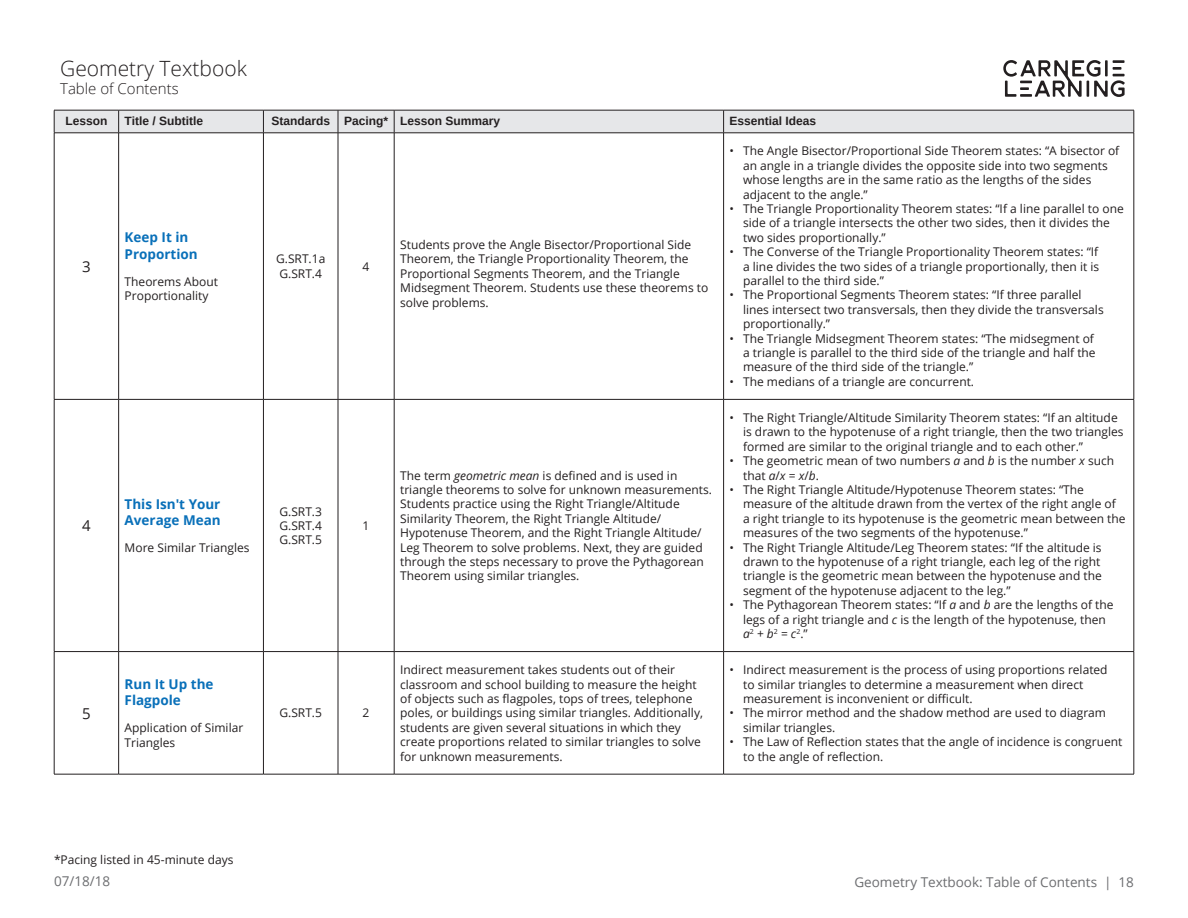
<style>
.page{position:relative;width:1188px;height:918px;background:#fff}
.page>*{position:absolute;margin:0;border:0;box-sizing:border-box;transform-origin:0 0}
.t1{font:300 21px "Open Sans";color:#231f20}
.t2{font:300 15px "Open Sans";color:#231f20}
.t3{font:15px "Open Sans";color:#231f20}
.t4{font:700 13.5px/16.2px "Open Sans";color:#0970b9}
.t5{font:13.5px "Open Sans";color:#6c6d70}
.t6{font:12px/14.4px "Open Sans";color:#231f20}
.t7{font:700 12px "Arimo";color:#231f20}
.s1{font-style:italic}
</style>
<div class="page">
<hr style="left:54px;top:133px;width:65px;height:1px;background:#231f20">
<hr style="left:54px;top:133px;width:1px;height:266px;background:#231f20">
<hr style="left:119px;top:133px;width:144px;height:1px;background:#231f20">
<hr style="left:118px;top:133px;width:1px;height:266px;background:#231f20">
<hr style="left:263px;top:133px;width:75px;height:1px;background:#231f20">
<hr style="left:263px;top:133px;width:1px;height:266px;background:#231f20">
<hr style="left:338px;top:133px;width:56px;height:1px;background:#231f20">
<hr style="left:338px;top:133px;width:1px;height:266px;background:#231f20">
<hr style="left:394px;top:133px;width:330px;height:1px;background:#231f20">
<hr style="left:394px;top:133px;width:1px;height:266px;background:#231f20">
<hr style="left:724px;top:133px;width:410px;height:1px;background:#231f20">
<hr style="left:723px;top:133px;width:1px;height:266px;background:#231f20">
<hr style="left:1134px;top:133px;width:1px;height:266px;background:#231f20">
<hr style="left:54px;top:399px;width:65px;height:1px;background:#231f20">
<hr style="left:119px;top:399px;width:144px;height:1px;background:#231f20">
<hr style="left:263px;top:399px;width:75px;height:1px;background:#231f20">
<hr style="left:338px;top:399px;width:56px;height:1px;background:#231f20">
<hr style="left:394px;top:399px;width:330px;height:1px;background:#231f20">
<hr style="left:724px;top:399px;width:410px;height:1px;background:#231f20">
<svg style="left:54px;top:110px;width:1081px;height:23px"></svg>
<hr style="left:54px;top:400px;width:1px;height:251px;background:#231f20">
<hr style="left:118px;top:400px;width:1px;height:251px;background:#231f20">
<hr style="left:263px;top:400px;width:1px;height:251px;background:#231f20">
<hr style="left:338px;top:400px;width:1px;height:251px;background:#231f20">
<hr style="left:394px;top:400px;width:1px;height:251px;background:#231f20">
<hr style="left:723px;top:400px;width:1px;height:251px;background:#231f20">
<hr style="left:1134px;top:400px;width:1px;height:251px;background:#231f20">
<hr style="left:54px;top:652px;width:1px;height:122px;background:#231f20">
<hr style="left:118px;top:652px;width:1px;height:122px;background:#231f20">
<hr style="left:263px;top:652px;width:1px;height:122px;background:#231f20">
<hr style="left:338px;top:652px;width:1px;height:122px;background:#231f20">
<hr style="left:394px;top:652px;width:1px;height:122px;background:#231f20">
<hr style="left:723px;top:652px;width:1px;height:122px;background:#231f20">
<hr style="left:1134px;top:652px;width:1px;height:122px;background:#231f20">
<hr style="left:54px;top:651px;width:65px;height:1px;background:#231f20">
<hr style="left:119px;top:651px;width:144px;height:1px;background:#231f20">
<hr style="left:263px;top:651px;width:75px;height:1px;background:#231f20">
<hr style="left:338px;top:651px;width:56px;height:1px;background:#231f20">
<hr style="left:394px;top:651px;width:330px;height:1px;background:#231f20">
<hr style="left:724px;top:651px;width:410px;height:1px;background:#231f20">
<hr style="left:54px;top:774px;width:65px;height:1px;background:#231f20">
<hr style="left:119px;top:774px;width:144px;height:1px;background:#231f20">
<hr style="left:263px;top:774px;width:75px;height:1px;background:#231f20">
<hr style="left:338px;top:774px;width:56px;height:1px;background:#231f20">
<hr style="left:394px;top:774px;width:330px;height:1px;background:#231f20">
<hr style="left:724px;top:774px;width:410px;height:1px;background:#231f20">
<svg style="left:1003px;top:60px;width:122px;height:37px"></svg>
<h1 class="t1" style="left:60px;top:54px;width:188px">Geometry Textbook</h1>
<p class="t2" style="left:60px;top:78px;width:120px">Table of Contents</p>
<p class="t7" style="left:65px;top:113px;width:44px">Lesson</p>
<p class="t7" style="left:125px;top:113px;width:80px">Title / Subtitle</p>
<p class="t7" style="left:271px;top:113px;width:230px">Standards Pacing* Lesson Summary</p>
<p class="t7" style="left:730px;top:113px;width:88px">Essential Ideas</p>
<p class="t3" style="left:82px;top:256px;width:10px">3</p>
<p class="t3" style="left:82px;top:515px;width:10px">4</p>
<p class="t3" style="left:82px;top:703px;width:10px">5</p>
<p class="t4" style="left:125px;top:229px;width:75px">Keep It in<br>Proportion</p>
<p class="t6" style="left:125px;top:274px;width:95px">Theorems About<br>Proportionality</p>
<p class="t6" style="left:276px;top:252px;width:51px">G.SRT.1a<br>G.SRT.4</p>
<p class="t6" style="left:363px;top:259px;width:8px">4</p>
<p class="t4" style="left:125px;top:496px;width:98px">This Isn't Your<br>Average Mean</p>
<p class="t6" style="left:125px;top:540px;width:127px">More Similar Triangles</p>
<p class="t6" style="left:279px;top:504px;width:44px;text-align:justify">G.SRT.3<br>G.SRT.4<br>G.SRT.5</p>
<p class="t6" style="left:363px;top:518px;width:8px">1</p>
<p class="t4" style="left:125px;top:676px;width:90px">Run It Up the<br>Flagpole</p>
<p class="t6" style="left:125px;top:721px;width:120px">Application of Similar<br>Triangles</p>
<p class="t6" style="left:279px;top:706px;width:44px">G.SRT.5</p>
<p class="t6" style="left:363px;top:706px;width:8px">2</p>
<p class="t6" style="left:400px;top:237px;width:310px">Students prove the Angle Bisector/Proportional Side Theorem, the Triangle Proportionality Theorem, the Proportional Segments Theorem, and the Triangle Midsegment Theorem. Students use these theorems to solve problems.</p>
<p class="t6" style="left:400px;top:468px;width:313px">The term <span class="s1">geometric mean</span> is defined and is used in triangle theorems to solve for unknown measurements.<br>Students practice using the Right Triangle/Altitude Similarity Theorem, the Right Triangle Altitude/ Hypotenuse Theorem, and the Right Triangle Altitude/ Leg Theorem to solve problems. Next, they are guided through the steps necessary to prove the Pythagorean Theorem using similar triangles.</p>
<p class="t6" style="left:743px;top:144px;width:378px;text-indent:-14px">• The Angle Bisector/Proportional Side Theorem states: “A bisector of an angle in a triangle divides the opposite side into two segments whose lengths are in the same ratio as the lengths of the sides adjacent to the angle.”</p>
<p class="t6" style="left:743px;top:201px;width:382px;text-indent:-14px">• The Triangle Proportionality Theorem states: “If a line parallel to one side of a triangle intersects the other two sides, then it divides the two sides proportionally.”</p>
<p class="t6" style="left:743px;top:244px;width:358px;text-align:justify;text-indent:-14px">• The Converse of the Triangle Proportionality Theorem states: “If a line divides the two sides of a triangle proportionally, then it is parallel to the third side.”</p>
<p class="t6" style="left:743px;top:288px;width:362px;text-indent:-14px">• The Proportional Segments Theorem states: “If three parallel lines intersect two transversals, then they divide the transversals proportionally.”</p>
<p class="t6" style="left:743px;top:331px;width:354px;text-indent:-14px">• The Triangle Midsegment Theorem states: “The midsegment of a triangle is parallel to the third side of the triangle and half the measure of the third side of the triangle.”</p>
<p class="t6" style="left:730px;top:374px;width:246px">• The medians of a triangle are concurrent.</p>
<p class="t6" style="left:743px;top:410px;width:382px;text-indent:-14px">• The Right Triangle/Altitude Similarity Theorem states: “If an altitude is drawn to the hypotenuse of a right triangle, then the two triangles formed are similar to the original triangle and to each other.”</p>
<p class="t6" style="left:743px;top:453px;width:373px;text-indent:-14px">• The geometric mean of two numbers <span class="s1">a</span> and <span class="s1">b</span> is the number <span class="s1">x</span> such that <span class="s1">a</span>/<span class="s1">x</span> = <span class="s1">x</span>/<span class="s1">b</span>.</p>
<p class="t6" style="left:743px;top:482px;width:384px;text-indent:-14px">• The Right Triangle Altitude/Hypotenuse Theorem states: “The measure of the altitude drawn from the vertex of the right angle of<br>a right triangle to its hypotenuse is the geometric mean between the measures of the two segments of the hypotenuse.”</p>
<p class="t6" style="left:743px;top:540px;width:360px;text-indent:-14px">• The Right Triangle Altitude/Leg Theorem states: “If the altitude is drawn to the hypotenuse of a right triangle, each leg of the right triangle is the geometric mean between the hypotenuse and the segment of the hypotenuse adjacent to the leg.”</p>
<p class="t6" style="left:743px;top:597px;width:372px;text-indent:-13px">• The Pythagorean Theorem states: “If <span class="s1">a</span> and <span class="s1">b</span> are the lengths of the legs of a right triangle and <span class="s1">c</span> is the length of the hypotenuse, then <span class="s1">a</span><sup>2</sup> + <span class="s1">b</span><sup>2</sup> = <span class="s1">c</span><sup>2</sup>.”</p>
<p class="t6" style="left:400px;top:662px;width:304px">Indirect measurement takes students out of their classroom and school building to measure the height of objects such as flagpoles, tops of trees, telephone poles, or buildings using similar triangles. Additionally, students are given several situations in which they create proportions related to similar triangles to solve for unknown measurements.</p>
<p class="t6" style="left:743px;top:662px;width:366px;text-indent:-14px">• Indirect measurement is the process of using proportions related to similar triangles to determine a measurement when direct measurement is inconvenient or difficult.</p>
<p class="t6" style="left:743px;top:706px;width:365px;text-indent:-14px">• The mirror method and the shadow method are used to diagram similar triangles.</p>
<p class="t6" style="left:743px;top:734px;width:381px;text-indent:-14px">• The Law of Reflection states that the angle of incidence is congruent to the angle of reflection.</p>
<p class="t6" style="left:54px;top:852px;width:181px">*Pacing listed in 45-minute days</p>
<p class="t5" style="left:54px;top:872px;width:58px">07/18/18</p>
<p class="t5" style="left:854px;top:872px;width:281px">Geometry Textbook: Table of Contents | 18</p>
</div>
